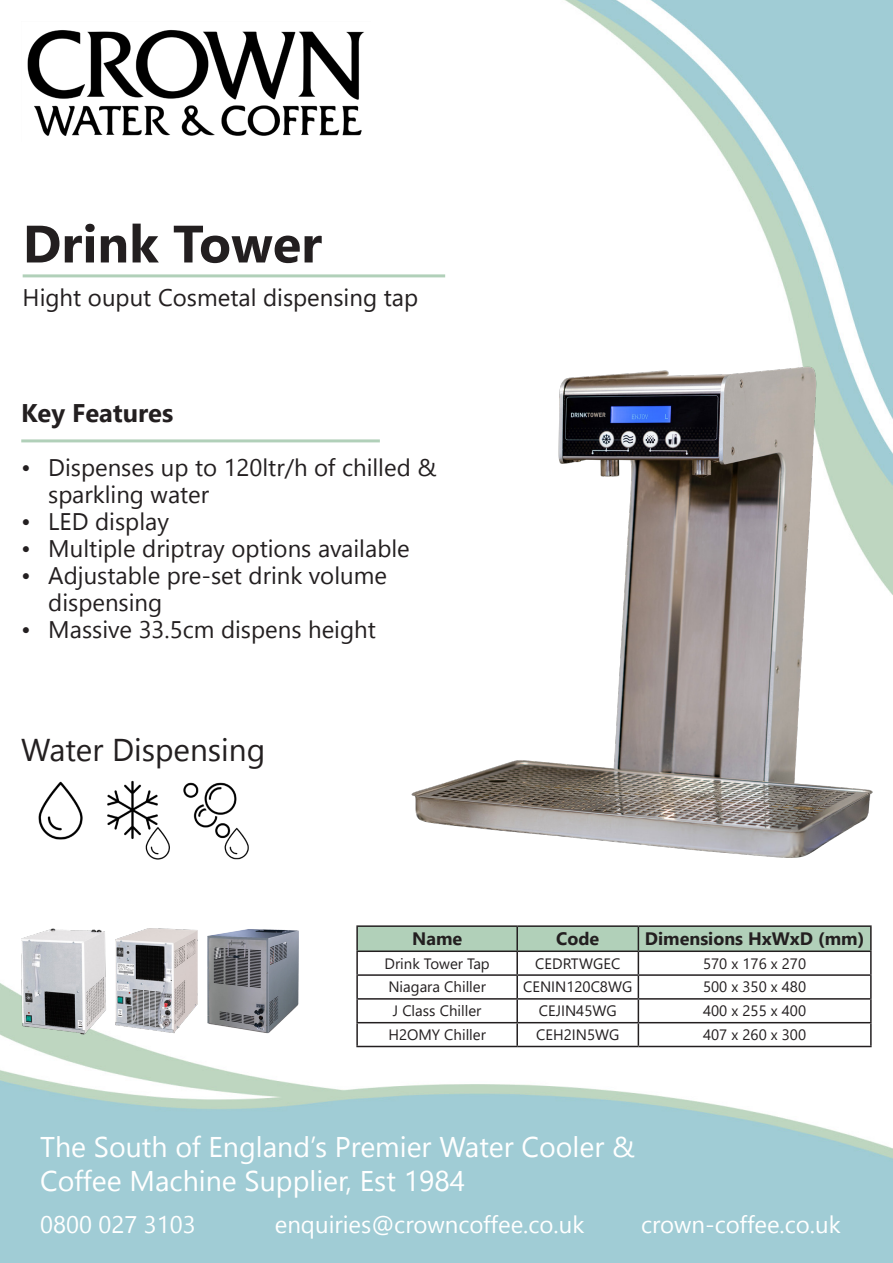
<style>
.page{position:relative;width:893px;height:1263px;background:#fff}
.page>*{position:absolute;margin:0;border:0;box-sizing:border-box;transform-origin:0 0}
.t1{font:700 52.5px "Segoe UI";color:#231f20}
.t2{font:31.5px "Segoe UI Symbol";color:#231f20}
.t3{font:28.5px "Segoe UI Symbol";color:#fff}
.t4{font:700 25.5px "Segoe UI";color:#231f20}
.t5{font:24px "Segoe UI Symbol";color:#231f20}
.t6{font:24px "Segoe UI";color:#231f20}
.t7{font:24px "Segoe UI Symbol";color:#fff}
.t8{font:700 18px "Segoe UI";color:#231f20}
.t9{font:15px "Segoe UI";color:#231f20}
</style>
<div class="page">
<img style="left:0;top:0;width:893px;height:1263px">
<img style="left:21px;top:21px;width:349px;height:121px">
<img style="left:394px;top:357px;width:499px;height:508px">
<img style="left:21px;top:772px;width:78px;height:78px">
<img style="left:99px;top:781px;width:78px;height:78px">
<img style="left:178px;top:783px;width:76px;height:76px">
<hr style="left:23px;top:274px;width:422px;height:3px;background:#b1d0b9">
<hr style="left:21px;top:439px;width:359px;height:3px;background:#b1d0b9">
<hr style="left:356px;top:925px;width:161px;height:2px;background:#231f20">
<hr style="left:356px;top:927px;width:2px;height:23px;background:#231f20">
<hr style="left:517px;top:925px;width:121px;height:2px;background:#231f20">
<hr style="left:638px;top:925px;width:234px;height:2px;background:#231f20">
<hr style="left:870px;top:927px;width:2px;height:23px;background:#231f20">
<hr style="left:356px;top:950px;width:161px;height:2px;background:#231f20">
<hr style="left:356px;top:952px;width:2px;height:22px;background:#231f20">
<hr style="left:638px;top:950px;width:234px;height:2px;background:#231f20">
<hr style="left:870px;top:952px;width:2px;height:22px;background:#231f20">
<hr style="left:356px;top:974px;width:161px;height:2px;background:#231f20">
<hr style="left:356px;top:976px;width:2px;height:22px;background:#231f20">
<hr style="left:638px;top:974px;width:234px;height:2px;background:#231f20">
<hr style="left:870px;top:976px;width:2px;height:22px;background:#231f20">
<hr style="left:356px;top:998px;width:161px;height:2px;background:#231f20">
<hr style="left:356px;top:1000px;width:2px;height:22px;background:#231f20">
<hr style="left:638px;top:998px;width:234px;height:2px;background:#231f20">
<hr style="left:870px;top:1000px;width:2px;height:22px;background:#231f20">
<hr style="left:356px;top:1022px;width:161px;height:1px;background:#231f20">
<hr style="left:356px;top:1023px;width:2px;height:23px;background:#231f20">
<hr style="left:638px;top:1022px;width:234px;height:1px;background:#231f20">
<svg style="left:357px;top:926px;width:514px;height:120px"></svg>
<hr style="left:870px;top:1023px;width:2px;height:23px;background:#231f20">
<hr style="left:356px;top:1046px;width:161px;height:1px;background:#231f20">
<hr style="left:517px;top:1046px;width:121px;height:1px;background:#231f20">
<hr style="left:638px;top:1046px;width:234px;height:1px;background:#231f20">
<img style="left:21px;top:925px;width:85px;height:111px">
<img style="left:115px;top:925px;width:83px;height:111px">
<img style="left:207px;top:925px;width:91px;height:111px">
<svg style="left:41px;top:1136px;width:44px;height:21px"></svg>
<svg style="left:96px;top:1137px;width:12px;height:20px"></svg>
<svg style="left:154px;top:1136px;width:12px;height:21px"></svg>
<svg style="left:192px;top:1135px;width:9px;height:22px"></svg>
<svg style="left:211px;top:1137px;width:11px;height:20px"></svg>
<svg style="left:240px;top:1142px;width:13px;height:22px"></svg>
<svg style="left:264px;top:1142px;width:11px;height:15px"></svg>
<svg style="left:295px;top:1136px;width:20px;height:21px"></svg>
<div style="left:337px;top:1136px;width:94px;height:21px;background:#a0ccd5"></div>
<svg style="left:440px;top:1137px;width:37px;height:20px"></svg>
<svg style="left:490px;top:1142px;width:24px;height:15px"></svg>
<svg style="left:523px;top:1137px;width:15px;height:20px"></svg>
<svg style="left:581px;top:1142px;width:23px;height:15px"></svg>
<svg style="left:614px;top:1137px;width:20px;height:20px"></svg>
<div style="left:132px;top:1170px;width:72px;height:21px;background:#a0ccd5"></div>
<svg style="left:223px;top:1176px;width:13px;height:15px"></svg>
<svg style="left:246px;top:1171px;width:12px;height:20px"></svg>
<svg style="left:278px;top:1176px;width:30px;height:22px"></svg>
<svg style="left:318px;top:1170px;width:32px;height:25px"></svg>
<svg style="left:407px;top:1171px;width:7px;height:20px"></svg>
<svg style="left:41px;top:1215px;width:50px;height:18px"></svg>
<svg style="left:100px;top:1215px;width:36px;height:18px"></svg>
<svg style="left:276px;top:1220px;width:10px;height:13px"></svg>
<svg style="left:330px;top:1215px;width:30px;height:18px"></svg>
<svg style="left:373px;top:1215px;width:41px;height:20px"></svg>
<svg style="left:428px;top:1220px;width:17px;height:12px"></svg>
<svg style="left:460px;top:1220px;width:9px;height:13px"></svg>
<svg style="left:642px;top:1220px;width:18px;height:13px"></svg>
<svg style="left:674px;top:1220px;width:17px;height:12px"></svg>
<svg style="left:707px;top:1220px;width:18px;height:13px"></svg>
<svg style="left:22px;top:739px;width:41px;height:22px"></svg>
<svg style="left:77px;top:745px;width:26px;height:16px"></svg>
<svg style="left:115px;top:738px;width:25px;height:23px"></svg>
<svg style="left:158px;top:745px;width:31px;height:23px"></svg>
<svg style="left:223px;top:738px;width:4px;height:23px"></svg>
<svg style="left:248px;top:745px;width:15px;height:23px"></svg>
<svg style="left:419px;top:459px;width:17px;height:17px"></svg>
<div style="left:42px;top:1170px;width:79px;height:21px;background:#a0ccd5"></div>
<svg style="left:362px;top:1171px;width:33px;height:20px"></svg>
<svg style="left:420px;top:1171px;width:44px;height:20px"></svg>
<svg style="left:145px;top:1215px;width:49px;height:18px"></svg>
<div style="left:484px;top:1214px;width:100px;height:19px;background:#a0ccd5"></div>
<div style="left:740px;top:1214px;width:101px;height:19px;background:#a0ccd5"></div>
<svg style="left:49px;top:458px;width:360px;height:186px"></svg>
<p class="t1" style="left:23px;top:194px;width:301px">Drink Tower</p>
<p class="t6" style="left:23px;top:275px;width:397px">Hight ouput Cosmetal dispensing tap</p>
<p class="t4" style="left:21px;top:389px;width:154px">Key Features</p>
<p class="t5" style="left:21px;top:454px;width:197px">• ▲ ■▲▲ ◆ ▼□</p>
<p class="t5" style="left:314px;top:454px;width:71px">□ ●●</p>
<p class="t5" style="left:48px;top:481px;width:83px">▲ ●■</p>
<p class="t5" style="left:21px;top:508px;width:11px">•</p>
<p class="t5" style="left:21px;top:535px;width:103px">• ◆●▼ ●</p>
<p class="t5" style="left:185px;top:535px;width:214px">▼ □ ▼□■▲ ❖ ● ●</p>
<p class="t5" style="left:21px;top:562px;width:128px">• ◆▲▼ ●</p>
<p class="t5" style="left:277px;top:562px;width:78px">■ ❖□●◆</p>
<p class="t5" style="left:68px;top:589px;width:81px">▲ ■▲■</p>
<p class="t5" style="left:21px;top:616px;width:145px">• ▲▲❖ ✓✓</p>
<p class="t5" style="left:241px;top:616px;width:62px">▲ ■▲</p>
<p class="t2" style="left:66px;top:731px;width:183px">▼ ▲ ■▲■</p>
<p class="t8" style="left:412px;top:922px;width:52px">Name</p>
<p class="t8" style="left:556px;top:922px;width:45px">Code</p>
<p class="t8" style="left:645px;top:922px;width:221px">Dimensions HxWxD (mm)</p>
<p class="t9" style="left:385px;top:949px;width:107px">Drink Tower Tap</p>
<p class="t9" style="left:535px;top:949px;width:87px">CEDRTWGEC</p>
<p class="t9" style="left:703px;top:949px;width:104px">570 x 176 x 270</p>
<p class="t9" style="left:388px;top:973px;width:99px">Niagara Chiller</p>
<p class="t9" style="left:523px;top:973px;width:111px">CENIN120C8WG</p>
<p class="t9" style="left:703px;top:973px;width:104px">500 x 350 x 480</p>
<p class="t9" style="left:393px;top:997px;width:90px">J Class Chiller</p>
<p class="t9" style="left:539px;top:997px;width:79px">CEJIN45WG</p>
<p class="t9" style="left:703px;top:997px;width:104px">400 x 255 x 400</p>
<p class="t9" style="left:388px;top:1020px;width:99px">H2OMY Chiller</p>
<p class="t9" style="left:536px;top:1020px;width:85px">CEH2IN5WG</p>
<p class="t9" style="left:703px;top:1020px;width:104px">407 x 260 x 300</p>
<p class="t3" style="left:109px;top:1130px;width:219px">□◆▼ □ ■●■ ▲</p>
<p class="t3" style="left:479px;top:1130px;width:102px">▼ □□●</p>
<p class="t3" style="left:206px;top:1165px;width:112px">■ ◆ ●</p>
<p class="t7" style="left:287px;top:1210px;width:43px">■❑◆</p>
<p class="t7" style="left:361px;top:1210px;width:124px">▲ □■□</p>
<p class="t7" style="left:660px;top:1210px;width:81px">□■□</p>
</div>
